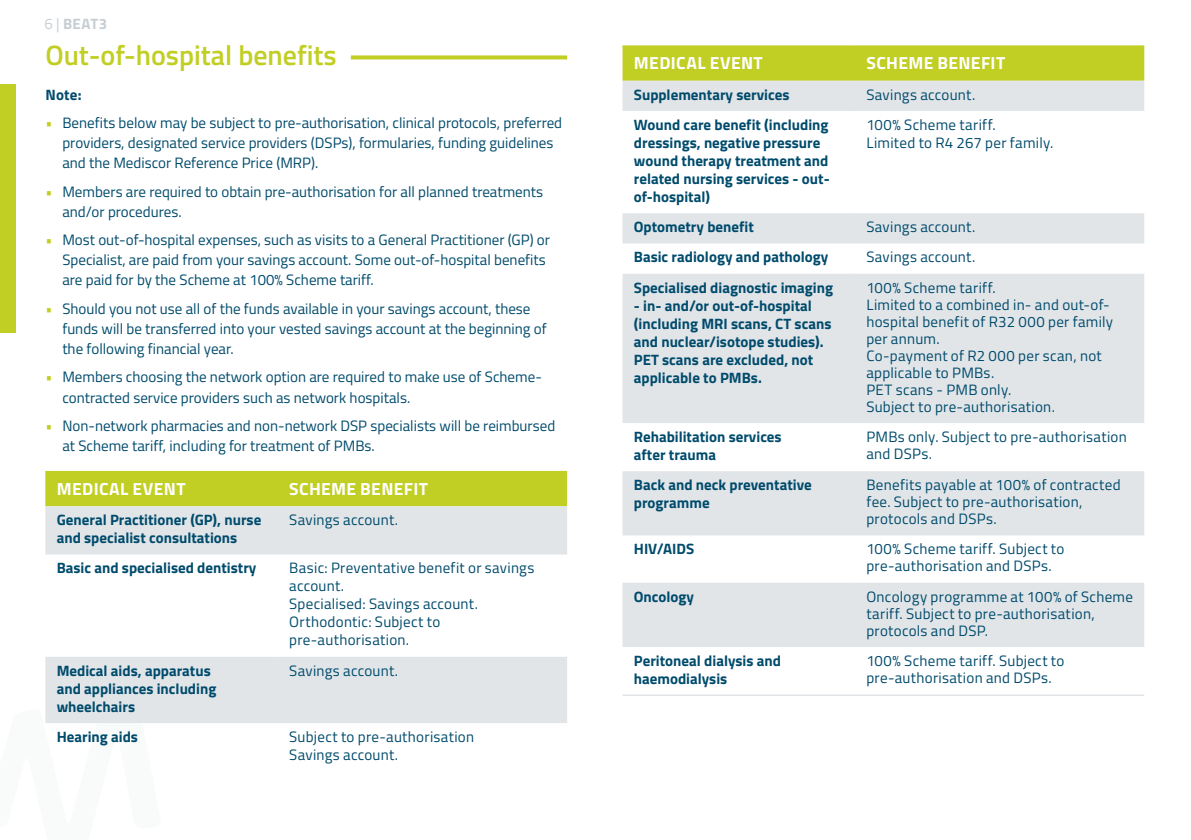
<style>
.page{position:relative;width:1191px;height:840px;background:#fff}
.page>*{position:absolute;margin:0;border:0;box-sizing:border-box;transform-origin:0 0}
.t1{font:600 28px "Titillium Web";color:#c1ce23}
.TABLE_H1{font:700 17.6px "Titillium Web";letter-spacing:.02em;color:#fff}
.TABLE_BODY{font:15px/20px "Titillium Web";color:#004b6c}
.TABLE_BODY-2{font:15px/17px "Titillium Web";letter-spacing:.02em;color:#004b6c}
.TABLE_Highlight{font:700 15px/18px "Titillium Web";color:#004b6c}
.TABLE_Highlight-2{font:15px "Titillium Web";letter-spacing:.015em;color:#004b6c}
.t2{font:700 15px "Titillium Web";letter-spacing:.03em;color:#c6ced4}
.HIGHLIGHT{font:700 15px "Titillium Web";color:#004b6c}
.s1{font-weight:400}
.s2{color:#c1ce23}
</style>
<div class="page">
<svg style="left:45px;top:722px;width:116px;height:1px"></svg>
<div style="left:0;top:84px;width:16px;height:248px;background:#c1ce23"></div>
<div style="left:45px;top:472px;width:522px;height:34px;background:#c1ce23"></div>
<svg style="left:45px;top:506px;width:233px;height:216px;fill:#e1e5e8"></svg>
<svg style="left:278px;top:506px;width:289px;height:216px;fill:#e1e5e8"></svg>
<hr style="left:45px;top:470px;width:233px;height:2px;background:#c1ce23">
<hr style="left:278px;top:470px;width:289px;height:2px;background:#c1ce23">
<div style="left:622px;top:47px;width:522px;height:34px;background:#c1ce23"></div>
<svg style="left:622px;top:81px;width:233px;height:565px;fill:#e1e5e8"></svg>
<svg style="left:855px;top:81px;width:289px;height:565px;fill:#e1e5e8"></svg>
<hr style="left:622px;top:45px;width:233px;height:2px;background:#c1ce23">
<hr style="left:855px;top:45px;width:289px;height:2px;background:#c1ce23">
<hr style="left:622px;top:694px;width:233px;height:1px;background:#e1e5e8">
<hr style="left:855px;top:694px;width:289px;height:1px;background:#e1e5e8">
<svg style="left:351px;top:55px;width:216px;height:4px"></svg>
<p class="t2" style="left:45px;top:13px;width:64px"><span class="s1">6 |</span> BEAT3</p>
<h1 class="t1" style="left:45px;top:34px;width:293px">Out-of-hospital benefits</h1>
<p class="HIGHLIGHT" style="left:45px;top:83px;width:38px">Note:</p>
<p class="TABLE_BODY" style="left:62px;top:112px;width:501px;text-indent:-17px"><span class="s2">•</span> Benefits below may be subject to pre-authorisation, clinical protocols, preferred providers, designated service providers (DSPs), formularies, funding guidelines and the Mediscor Reference Price (MRP).</p>
<p class="TABLE_BODY" style="left:62px;top:181px;width:482px;text-indent:-17px"><span class="s2">•</span> Members are required to obtain pre-authorisation for all planned treatments and/or procedures.</p>
<p class="TABLE_BODY" style="left:62px;top:229px;width:489px;text-indent:-17px"><span class="s2">•</span> Most out-of-hospital expenses, such as visits to a General Practitioner (GP) or<br>Specialist, are paid from your savings account. Some out-of-hospital benefits are paid for by the Scheme at 100% Scheme tariff.</p>
<p class="TABLE_BODY" style="left:62px;top:298px;width:486px;text-indent:-17px"><span class="s2">•</span> Should you not use all of the funds available in your savings account, these funds will be transferred into your vested savings account at the beginning of the following financial year.</p>
<p class="TABLE_BODY" style="left:62px;top:366px;width:481px;text-indent:-17px"><span class="s2">•</span> Members choosing the network option are required to make use of Scheme&shy;contracted service providers such as network hospitals.</p>
<p class="TABLE_BODY" style="left:62px;top:415px;width:494px;text-indent:-17px"><span class="s2">•</span> Non-network pharmacies and non-network DSP specialists will be reimbursed at Scheme tariff, including for treatment of PMBs.</p>
<p class="TABLE_H1" style="left:57px;top:475px;width:130px">MEDICAL EVENT</p>
<p class="TABLE_H1" style="left:289px;top:475px;width:140px">SCHEME BENEFIT</p>
<p class="TABLE_Highlight" style="left:57px;top:510px;width:206px">General Practitioner (GP), nurse and specialist consultations</p>
<p class="TABLE_BODY" style="left:289px;top:509px;width:110px">Savings account.</p>
<p class="TABLE_Highlight" style="left:57px;top:558px;width:201px">Basic and specialised dentistry</p>
<p class="TABLE_BODY" style="left:289px;top:558px;width:247px;line-height:18px">Basic: Preventative benefit or savings account.<br>Specialised: Savings account.</p>
<p class="TABLE_BODY-2" style="left:289px;top:612px;width:152px;line-height:18px">Orthodontic: Subject to pre-authorisation.</p>
<p class="TABLE_Highlight" style="left:57px;top:660px;width:161px">Medical aids, apparatus and appliances including wheelchairs</p>
<p class="TABLE_BODY" style="left:289px;top:659px;width:110px">Savings account.</p>
<p class="TABLE_Highlight" style="left:57px;top:726px;width:83px">Hearing aids</p>
<p class="TABLE_BODY-2" style="left:289px;top:727px;width:186px">Subject to pre-authorisation</p>
<p class="TABLE_BODY" style="left:289px;top:743px;width:110px">Savings account.</p>
<p class="TABLE_H1" style="left:634px;top:50px;width:130px">MEDICAL EVENT</p>
<p class="TABLE_H1" style="left:866px;top:50px;width:140px">SCHEME BENEFIT</p>
<p class="TABLE_Highlight" style="left:634px;top:84px;width:157px">Supplementary services</p>
<p class="TABLE_Highlight-2" style="left:866px;top:83px;width:110px">Savings account.</p>
<p class="TABLE_Highlight" style="left:634px;top:115px;width:197px">Wound care benefit (including dressings, negative pressure wound therapy treatment and related nursing services - out&shy;of-hospital)</p>
<p class="TABLE_BODY-2" style="left:866px;top:115px;width:131px">100% Scheme tariff.</p>
<p class="TABLE_BODY-2" style="left:866px;top:133px;width:188px">Limited to R4 267 per family.</p>
<p class="TABLE_Highlight" style="left:634px;top:217px;width:121px">Optometry benefit</p>
<p class="TABLE_BODY" style="left:866px;top:216px;width:110px">Savings account.</p>
<p class="TABLE_Highlight" style="left:634px;top:247px;width:196px">Basic radiology and pathology</p>
<p class="TABLE_BODY" style="left:866px;top:246px;width:110px">Savings account.</p>
<p class="TABLE_Highlight" style="left:634px;top:277px;width:201px">Specialised diagnostic imaging</p>
<p class="TABLE_Highlight" style="left:634px;top:295px;width:199px">- in- and/or out-of-hospital (including MRI scans, CT scans and nuclear/isotope studies).</p>
<p class="TABLE_Highlight" style="left:634px;top:349px;width:181px">PET scans are excluded, not applicable to PMBs.</p>
<p class="TABLE_BODY-2" style="left:866px;top:278px;width:131px">100% Scheme tariff.</p>
<p class="TABLE_BODY-2" style="left:866px;top:295px;width:248px">Limited to a combined in- and out-of&shy;hospital benefit of R32 000 per family per annum.</p>
<p class="TABLE_BODY-2" style="left:866px;top:346px;width:237px">Co-payment of R2 000 per scan, not applicable to PMBs.</p>
<p class="TABLE_BODY-2" style="left:866px;top:380px;width:146px">PET scans - PMB only.</p>
<p class="TABLE_BODY-2" style="left:866px;top:397px;width:190px">Subject to pre-authorisation.</p>
<p class="TABLE_Highlight" style="left:634px;top:426px;width:149px">Rehabilitation services after trauma</p>
<p class="TABLE_BODY-2" style="left:866px;top:427px;width:262px">PMBs only. Subject to pre-authorisation and DSPs.</p>
<p class="TABLE_Highlight" style="left:634px;top:475px;width:179px">Back and neck preventative programme</p>
<p class="TABLE_BODY-2" style="left:866px;top:475px;width:256px">Benefits payable at 100% of contracted fee. Subject to pre-authorisation, protocols and DSPs.</p>
<p class="TABLE_Highlight" style="left:634px;top:539px;width:62px">HIV/AIDS</p>
<p class="TABLE_BODY-2" style="left:866px;top:539px;width:199px">100% Scheme tariff. Subject to pre-authorisation and DSPs.</p>
<p class="TABLE_Highlight" style="left:634px;top:586px;width:62px">Oncology</p>
<p class="TABLE_BODY-2" style="left:866px;top:586px;width:268px">Oncology programme at 100% of Scheme tariff. Subject to pre-authorisation, protocols and DSP.</p>
<p class="TABLE_Highlight" style="left:634px;top:650px;width:149px">Peritoneal dialysis and haemodialysis</p>
<p class="TABLE_BODY-2" style="left:866px;top:651px;width:199px">100% Scheme tariff. Subject to pre-authorisation and DSPs.</p>
</div>
